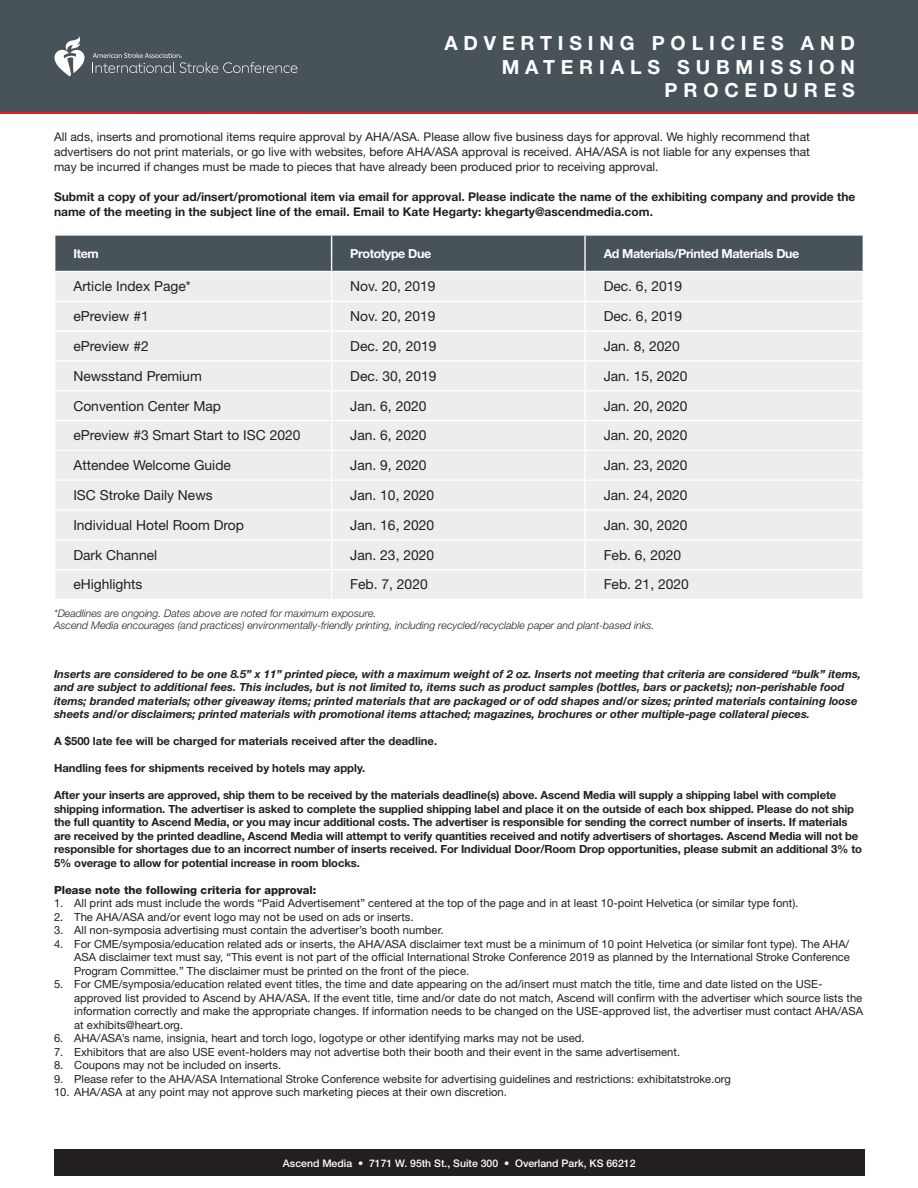
<style>
.page{position:relative;width:918px;height:1188px;background:#fff}
.page>*{position:absolute;margin:0;border:0;box-sizing:border-box;transform-origin:0 0}
.t1{font:700 19.5px/23.4px "Helvetica Neue LT Std";letter-spacing:.3em;color:#fff;text-align:right}
.t2{font:13.8px "Helvetica Neue LT Std";color:#231f20}
.Body_text{font:700 12.45px "Helvetica Neue LT Std";letter-spacing:-.03em;color:#fff}
.Body{font:12px "Helvetica Neue LT Std";color:#231f20}
.Body-2{font:700 12px "Helvetica Neue LT Std";color:#231f20}
.Body-3{font:11.25px/13.5px "Helvetica Neue LT Std";color:#231f20;text-align:justify}
.Body-4{font:700 11.25px/13.5px "Helvetica Neue LT Std";letter-spacing:-.01em;color:#231f20}
.Body-5{font:italic 700 11.25px/13.5px "Helvetica Neue LT Std";color:#231f20}
.Body-6{font:800 11.25px "Helvetica Neue LT Std";color:#231f20}
.List{font:italic 300 10.5px/12px "Helvetica Neue LT Std";color:#231f20}
.t3{font:500 10.5px "Helvetica Neue LT Std";color:#fff}
</style>
<div class="page">
<div style="left:54px;top:1149px;width:810px;height:27px;background:#231f20"></div>
<div style="left:0;top:0;width:918px;height:113px;background:#475359"></div>
<hr style="left:0;top:112px;width:918px;height:1px;background:#fff">
<svg style="left:54px;top:36px;width:31px;height:40px"></svg>
<svg style="left:92px;top:53px;width:205px;height:20px"></svg>
<svg style="left:54px;top:235px;width:810px;height:364px;background:#dcdfe1"></svg>
<hr style="left:584px;top:541px;width:2px;height:28px;background:#fff">
<hr style="left:332px;top:569px;width:253px;height:1px;background:#fff">
<p class="t1" style="left:444px;top:31px;width:412px">ADVERTISING POLICIES AND<br>MATERIALS SUBMISSION<br>PROCEDURES</p>
<p class="Body" style="left:54px;top:130px;width:757px">All ads, inserts and promotional items require approval by AHA/ASA. Please allow five business days for approval. We highly recommend that</p>
<p class="Body" style="left:54px;top:145px;width:758px">advertisers do not print materials, or go live with websites, before AHA/ASA approval is received. AHA/ASA is not liable for any expenses that</p>
<p class="Body" style="left:54px;top:160px;width:606px">may be incurred if changes must be made to pieces that have already been produced prior to receiving approval.</p>
<p class="Body-2" style="left:54px;top:190px;width:803px">Submit a copy of your ad/insert/promotional item via email for approval. Please indicate the name of the exhibiting company and provide the</p>
<p class="Body-2" style="left:54px;top:205px;width:601px">name of the meeting in the subject line of the email. Email to Kate Hegarty: khegarty@ascendmedia.com.</p>
<p class="Body_text" style="left:73px;top:246px;width:27px">Item</p>
<p class="Body_text" style="left:350px;top:246px;width:82px">Prototype Due</p>
<p class="Body_text" style="left:604px;top:246px;width:197px">Ad Materials/Printed Materials Due</p>
<p class="t2" style="left:73px;top:278px;width:119px">Article Index Page*</p>
<p class="t2" style="left:350px;top:278px;width:87px">Nov. 20, 2019</p>
<p class="t2" style="left:604px;top:278px;width:80px">Dec. 6, 2019</p>
<p class="t2" style="left:73px;top:308px;width:77px">ePreview #1</p>
<p class="t2" style="left:350px;top:308px;width:87px">Nov. 20, 2019</p>
<p class="t2" style="left:604px;top:308px;width:80px">Dec. 6, 2019</p>
<p class="t2" style="left:73px;top:338px;width:77px">ePreview #2</p>
<p class="t2" style="left:350px;top:338px;width:88px">Dec. 20, 2019</p>
<p class="t2" style="left:604px;top:338px;width:78px">Jan. 8, 2020</p>
<p class="t2" style="left:73px;top:368px;width:130px">Newsstand Premium</p>
<p class="t2" style="left:350px;top:368px;width:88px">Dec. 30, 2019</p>
<p class="t2" style="left:604px;top:368px;width:85px">Jan. 15, 2020</p>
<p class="t2" style="left:73px;top:397px;width:149px">Convention Center Map</p>
<p class="t2" style="left:350px;top:397px;width:78px">Jan. 6, 2020</p>
<p class="t2" style="left:604px;top:397px;width:85px">Jan. 20, 2020</p>
<p class="t2" style="left:73px;top:427px;width:229px">ePreview #3 Smart Start to ISC 2020</p>
<p class="t2" style="left:350px;top:427px;width:78px">Jan. 6, 2020</p>
<p class="t2" style="left:604px;top:427px;width:85px">Jan. 20, 2020</p>
<p class="t2" style="left:73px;top:457px;width:159px">Attendee Welcome Guide</p>
<p class="t2" style="left:350px;top:457px;width:78px">Jan. 9, 2020</p>
<p class="t2" style="left:604px;top:457px;width:85px">Jan. 23, 2020</p>
<p class="t2" style="left:73px;top:487px;width:141px">ISC Stroke Daily News</p>
<p class="t2" style="left:350px;top:487px;width:85px">Jan. 10, 2020</p>
<p class="t2" style="left:604px;top:487px;width:85px">Jan. 24, 2020</p>
<p class="t2" style="left:73px;top:517px;width:172px">Individual Hotel Room Drop</p>
<p class="t2" style="left:350px;top:517px;width:85px">Jan. 16, 2020</p>
<p class="t2" style="left:604px;top:517px;width:85px">Jan. 30, 2020</p>
<p class="t2" style="left:73px;top:547px;width:85px">Dark Channel</p>
<p class="t2" style="left:350px;top:547px;width:85px">Jan. 23, 2020</p>
<p class="t2" style="left:604px;top:547px;width:79px">Feb. 6, 2020</p>
<p class="t2" style="left:73px;top:576px;width:71px">eHighlights</p>
<p class="t2" style="left:350px;top:576px;width:79px">Feb. 7, 2020</p>
<p class="t2" style="left:604px;top:576px;width:87px">Feb. 21, 2020</p>
<p class="List" style="left:54px;top:607px;width:602px">*Deadlines are ongoing. Dates above are noted for maximum exposure.<br>Ascend Media encourages (and practices) environmentally-friendly printing, including recycled/recyclable paper and plant-based inks.</p>
<p class="Body-5" style="left:54px;top:667px;width:809px">Inserts are considered to be one 8.5” x 11” printed piece, with a maximum weight of 2 oz. Inserts not meeting that criteria are considered “bulk” items, and are subject to additional fees. This includes, but is not limited to, items such as product samples (bottles, bars or packets); non-perishable food items; branded materials; other giveaway items; printed materials that are packaged or of odd shapes and/or sizes; printed materials containing loose sheets and/or disclaimers; printed materials with promotional items attached; magazines, brochures or other multiple-page collateral pieces.</p>
<p class="Body-4" style="left:54px;top:734px;width:385px">A $500 late fee will be charged for materials received after the deadline.</p>
<p class="Body-4" style="left:54px;top:761px;width:313px">Handling fees for shipments received by hotels may apply.</p>
<p class="Body-4" style="left:54px;top:788px;width:810px">After your inserts are approved, ship them to be received by the materials deadline(s) above. Ascend Media will supply a shipping label with complete shipping information. The advertiser is asked to complete the supplied shipping label and place it on the outside of each box shipped. Please do not ship the full quantity to Ascend Media, or you may incur additional costs. The advertiser is responsible for sending the correct number of inserts. If materials are received by the printed deadline, Ascend Media will attempt to verify quantities received and notify advertisers of shortages. Ascend Media will not be responsible for shortages due to an incorrect number of inserts received. For Individual Door/Room Drop opportunities, please submit an additional 3% to 5% overage to allow for potential increase in room blocks.</p>
<p class="Body-6" style="left:54px;top:883px;width:264px">Please note the following criteria for approval:</p>
<p class="Body-3" style="left:54px;top:896px;width:746px">1. All print ads must include the words “Paid Advertisement” centered at the top of the page and in at least 10-point Helvetica (or similar type font).</p>
<p class="Body-3" style="left:54px;top:910px;width:361px">2. The AHA/ASA and/or event logo may not be used on ads or inserts.</p>
<p class="Body-3" style="left:54px;top:923px;width:391px">3. All non-symposia advertising must contain the advertiser’s booth number.</p>
<p class="Body-3" style="left:74px;top:937px;width:777px;text-indent:-20px">4. For CME/symposia/education related ads or inserts, the AHA/ASA disclaimer text must be a minimum of 10 point Helvetica (or similar font type). The AHA/ ASA disclaimer text must say, “This event is not part of the official International Stroke Conference 2019 as planned by the International Stroke Conference Program Committee.” The disclaimer must be printed on the front of the piece.</p>
<p class="Body-3" style="left:74px;top:977px;width:790px;text-align:left;text-indent:-20px">5. For CME/symposia/education related event titles, the time and date appearing on the ad/insert must match the title, time and date listed on the USE&shy;approved list provided to Ascend by AHA/ASA. If the event title, time and/or date do not match, Ascend will confirm with the advertiser which source lists the information correctly and make the appropriate changes. If information needs to be changed on the USE-approved list, the advertiser must contact AHA/ASA at exhibits@heart.org.</p>
<p class="Body-3" style="left:54px;top:1031px;width:532px">6. AHA/ASA’s name, insignia, heart and torch logo, logotype or other identifying marks may not be used.</p>
<p class="Body-3" style="left:54px;top:1045px;width:628px">7. Exhibitors that are also USE event-holders may not advertise both their booth and their event in the same advertisement.</p>
<p class="Body-3" style="left:54px;top:1058px;width:229px">8. Coupons may not be included on inserts.</p>
<p class="Body-3" style="left:54px;top:1072px;width:678px">9. Please refer to the AHA/ASA International Stroke Conference website for advertising guidelines and restrictions: exhibitatstroke.org</p>
<p class="Body-3" style="left:54px;top:1085px;width:455px">10. AHA/ASA at any point may not approve such marketing pieces at their own discretion.</p>
<p class="t3" style="left:283px;top:1157px;width:354px">Ascend Media • 7171 W. 95th St., Suite 300 • Overland Park, KS 66212</p>
</div>
